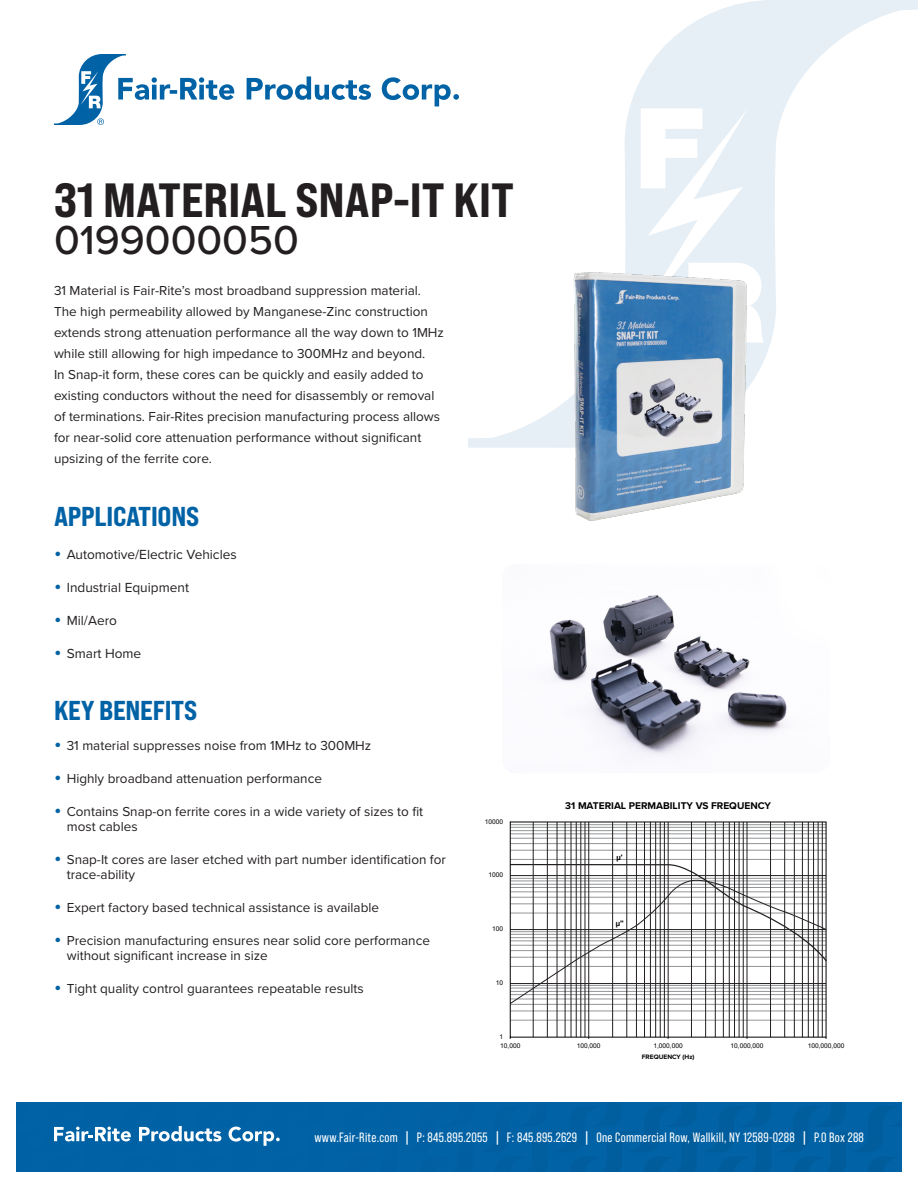
<style>
.page{position:relative;width:918px;height:1188px;background:#fff}
.page>*{position:absolute;margin:0;border:0;box-sizing:border-box;transform-origin:0 0}
.t1{font:48px "Bebas Neue Pro Exp Eb";color:#231f20}
.t2{font:500 42px "Proxima Nova";color:#231f20}
.t3{font:27.3px "Bebas Neue Pro Exp Eb";letter-spacing:-.01em;color:#0162a6}
.t4{font:13.65px "Proxima Nova";color:#231f20}
.t5{font:13.5px/21px "Proxima Nova";color:#231f20}
.t6{font:13.5px "Bebas Neue Pro";letter-spacing:.02em;color:#fff}
.t7{font:700 10.05px "Proxima Nova";color:#000}
.t8{font:700 7.5px "Arial";color:#000}
.t9{font:6.6px "Arial";color:#000}
.t10{font:700 6.6px "Proxima Nova";color:#000}
.s1{font-size:21px;color:#0162a6}
.s2{font-weight:700}
</style>
<div class="page">
<img style="left:549px;top:595px;width:238px;height:162px">
<svg style="left:468px;top:0;width:450px;height:448px"></svg>
<svg style="left:54px;top:54px;width:405px;height:71px"></svg>
<hr style="left:510px;top:824px;width:316px;height:1px;background:#939598">
<hr style="left:510px;top:827px;width:316px;height:1px;background:#939598">
<hr style="left:510px;top:830px;width:316px;height:1px;background:#939598">
<hr style="left:510px;top:834px;width:316px;height:1px;background:#939598">
<hr style="left:510px;top:838px;width:316px;height:1px;background:#939598">
<hr style="left:510px;top:843px;width:316px;height:1px;background:#939598">
<hr style="left:510px;top:850px;width:316px;height:1px;background:#939598">
<hr style="left:510px;top:859px;width:316px;height:1px;background:#939598">
<hr style="left:510px;top:1004px;width:316px;height:1px;background:#939598">
<hr style="left:510px;top:1011px;width:316px;height:1px;background:#939598">
<hr style="left:510px;top:1020px;width:316px;height:1px;background:#939598">
<hr style="left:533px;top:822px;width:1px;height:215px;background:#231f20">
<hr style="left:547px;top:822px;width:1px;height:215px;background:#231f20">
<hr style="left:557px;top:822px;width:1px;height:215px;background:#231f20">
<hr style="left:565px;top:822px;width:1px;height:215px;background:#231f20">
<hr style="left:571px;top:822px;width:1px;height:215px;background:#231f20">
<hr style="left:576px;top:822px;width:1px;height:215px;background:#231f20">
<hr style="left:581px;top:822px;width:1px;height:215px;background:#231f20">
<hr style="left:585px;top:822px;width:1px;height:215px;background:#231f20">
<hr style="left:588px;top:822px;width:1px;height:215px;background:#231f20">
<hr style="left:612px;top:822px;width:1px;height:215px;background:#231f20">
<hr style="left:627px;top:822px;width:1px;height:215px;background:#231f20">
<hr style="left:636px;top:822px;width:1px;height:215px;background:#231f20">
<hr style="left:644px;top:822px;width:1px;height:215px;background:#231f20">
<hr style="left:650px;top:822px;width:1px;height:215px;background:#231f20">
<hr style="left:655px;top:822px;width:1px;height:215px;background:#231f20">
<hr style="left:660px;top:822px;width:1px;height:215px;background:#231f20">
<hr style="left:664px;top:822px;width:1px;height:215px;background:#231f20">
<hr style="left:668px;top:822px;width:1px;height:215px;background:#231f20">
<hr style="left:691px;top:822px;width:1px;height:215px;background:#231f20">
<hr style="left:705px;top:822px;width:1px;height:215px;background:#231f20">
<hr style="left:715px;top:822px;width:1px;height:215px;background:#231f20">
<hr style="left:723px;top:822px;width:1px;height:215px;background:#231f20">
<hr style="left:729px;top:822px;width:1px;height:215px;background:#231f20">
<hr style="left:734px;top:822px;width:1px;height:215px;background:#231f20">
<hr style="left:739px;top:822px;width:1px;height:215px;background:#231f20">
<hr style="left:743px;top:822px;width:1px;height:215px;background:#231f20">
<hr style="left:747px;top:822px;width:1px;height:215px;background:#231f20">
<hr style="left:770px;top:822px;width:1px;height:215px;background:#231f20">
<hr style="left:784px;top:822px;width:1px;height:215px;background:#231f20">
<hr style="left:794px;top:822px;width:1px;height:215px;background:#231f20">
<hr style="left:802px;top:822px;width:1px;height:215px;background:#231f20">
<hr style="left:808px;top:822px;width:1px;height:215px;background:#231f20">
<hr style="left:813px;top:822px;width:1px;height:215px;background:#231f20">
<hr style="left:818px;top:822px;width:1px;height:215px;background:#231f20">
<hr style="left:822px;top:822px;width:1px;height:215px;background:#231f20">
<svg style="left:509px;top:863px;width:318px;height:141px"></svg>
<img style="left:16px;top:1102px;width:886px;height:70px">
<svg style="left:54px;top:1127px;width:77px;height:14px"></svg>
<svg style="left:139px;top:1126px;width:82px;height:15px"></svg>
<svg style="left:229px;top:1127px;width:51px;height:19px"></svg>
<img style="left:501px;top:246px;width:328px;height:275px">
<p class="t1" style="left:54px;top:170px;width:462px">31 MATERIAL SNAP-IT KIT</p>
<p class="t2" style="left:54px;top:209px;width:246px">0199000050</p>
<p class="t5" style="left:54px;top:280px;width:391px">31 Material is Fair-Rite’s most broadband suppression material.<br>The high permeability allowed by Manganese-Zinc construction extends strong attenuation performance all the way down to 1MHz while still allowing for high impedance to 300MHz and beyond.<br>In Snap-it form, these cores can be quickly and easily added to existing conductors without the need for disassembly or removal of terminations. Fair-Rites precision manufacturing process allows for near-solid core attenuation performance without significant upsizing of the ferrite core.</p>
<p class="t3" style="left:54px;top:499px;width:147px">APPLICATIONS</p>
<p class="t4" style="left:54px;top:544px;width:184px"><span class="s1">•</span> Automotive/Electric Vehicles</p>
<p class="t4" style="left:54px;top:577px;width:137px"><span class="s1">•</span> Industrial Equipment</p>
<p class="t4" style="left:54px;top:610px;width:65px"><span class="s1">•</span> Mil/Aero</p>
<p class="t4" style="left:54px;top:643px;width:89px"><span class="s1">•</span> Smart Home</p>
<p class="t3" style="left:54px;top:694px;width:145px">KEY BENEFITS</p>
<p class="t5" style="left:54px;top:735px;width:319px"><span class="s1">•</span> 31 material suppresses noise from 1MHz to 300MHz</p>
<p class="t5" style="left:54px;top:768px;width:269px"><span class="s1">•</span> Highly broadband attenuation performance</p>
<p class="t5" style="left:67px;top:804px;width:358px;line-height:15px;text-indent:-13px"><span class="s1">•</span> Contains Snap-on ferrite cores in a wide variety of sizes to fit most cables</p>
<p class="t5" style="left:67px;top:851px;width:381px;line-height:15px;text-indent:-13px"><span class="s1">•</span> Snap-It cores are laser etched with part number identification for trace-ability</p>
<p class="t5" style="left:54px;top:896px;width:327px"><span class="s1">•</span> Expert factory based technical assistance is available</p>
<p class="t5" style="left:67px;top:932px;width:365px;line-height:15px;text-indent:-13px"><span class="s1">•</span> Precision manufacturing ensures near solid core performance without significant increase in size</p>
<p class="t5" style="left:54px;top:977px;width:311px"><span class="s1">•</span> Tight quality control guarantees repeatable results</p>
<p class="t9" style="left:485px;top:817px;width:20px">10000</p>
<p class="t9" style="left:489px;top:870px;width:16px">1000</p>
<p class="t9" style="left:492px;top:924px;width:13px">100</p>
<p class="t9" style="left:496px;top:978px;width:9px">10</p>
<p class="t9" style="left:500px;top:1032px;width:5px">1</p>
<p class="t7" style="left:565px;top:798px;width:207px">31 MATERIAL PERMABILITY VS FREQUENCY</p>
<p class="t8" style="left:617px;top:852px;width:8px">µʹ</p>
<p class="t8" style="left:616px;top:918px;width:9px">µʺ</p>
<p class="t9" style="left:577px;top:1041px;width:25px">100,000</p>
<p class="t9" style="left:500px;top:1041px;width:22px">10,000</p>
<p class="t9" style="left:653px;top:1041px;width:31px">1,000,000</p>
<p class="t9" style="left:730px;top:1041px;width:35px">10,000,000</p>
<p class="t9" style="left:808px;top:1041px;width:38px">100,000,000</p>
<p class="t10" style="left:642px;top:1052px;width:54px">FREQUENCY (Hz)</p>
<p class="t6" style="left:315px;top:1129px;width:551px">www.Fair-Rite.com <span class="s2">|</span> P: 845.895.2055 <span class="s2">|</span> F: 845.895.2629 <span class="s2">|</span> One Commercial Row, Wallkill, NY 12589-0288 <span class="s2">|</span> P.O Box 288</p>
</div>
